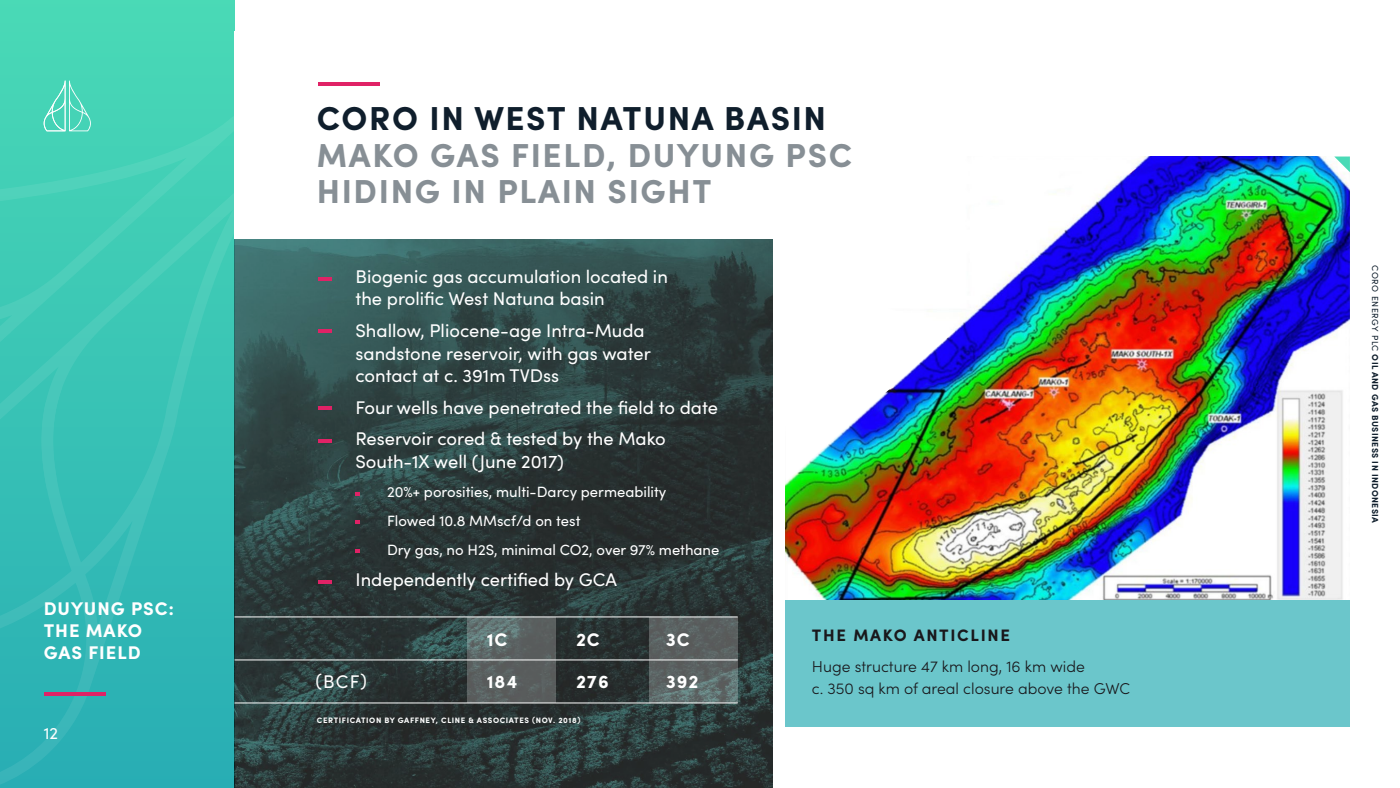
<style>
.page{position:relative;width:1400px;height:788px;background:#fff}
.page>*{position:absolute;margin:0;border:0;box-sizing:border-box;transform-origin:0 0}
.t1{font:700 33.25px/36.8px "Sofia Pro";letter-spacing:.05em;color:#878f95}
.t2{font:700 33.25px "Sofia Pro";letter-spacing:.05em;color:#0f1e2c}
.t3{font:18.38px/22.8px "Sofia Pro";color:#fff}
.t4{font:700 18.38px/22.1px "Sofia Pro";letter-spacing:.05em;color:#fff}
.t5{font:700 16.62px "Sofia Pro";letter-spacing:.1em;color:#19181c}
.t6{font:16.62px "Sofia Pro";color:#fff}
.t7{font:300 15.75px/21.9px "Sofia Pro";color:#19181c}
.t8{font:14.88px/28.9px "Sofia Pro";color:#fff}
.t9{font:700 8.75px "Sofia Pro";letter-spacing:.05em;color:#0f1e2c}
.t10{font:700 7.88px "Sofia Pro";letter-spacing:.075em;color:#fff}
.s1{font-weight:400}
</style>
<div class="page">
<div style="left:0;top:0;width:234px;height:788px;background:#46d4b6"></div>
<svg style="left:43px;top:117px;width:191px;height:29px"></svg>
<svg style="left:0;top:233px;width:235px;height:555px"></svg>
<svg style="left:0;top:388px;width:105px;height:150px;background:#38c0b5"></svg>
<hr style="left:44px;top:692px;width:62px;height:3px;background:#e02266">
<svg style="left:44px;top:80px;width:47px;height:51px"></svg>
<div style="left:786px;top:597px;width:564px;height:130px;background:#6bc6cb"></div>
<img style="left:235px;top:239px;width:538px;height:549px">
<hr style="left:318px;top:82px;width:62px;height:3px;background:#e02266">
<hr style="left:318px;top:277px;width:14px;height:3px;background:#e02266">
<hr style="left:318px;top:330px;width:14px;height:3px;background:#e02266">
<hr style="left:318px;top:406px;width:14px;height:3px;background:#e02266">
<hr style="left:318px;top:439px;width:14px;height:3px;background:#e02266">
<svg style="left:356px;top:492px;width:4px;height:3px"></svg>
<svg style="left:356px;top:520px;width:4px;height:3px"></svg>
<svg style="left:356px;top:549px;width:4px;height:3px"></svg>
<hr style="left:318px;top:580px;width:14px;height:3px;background:#e02266">
<svg style="left:467px;top:617px;width:89px;height:85px;background:#5d6565"></svg>
<svg style="left:649px;top:617px;width:89px;height:85px;background:#5e6666"></svg>
<hr style="left:235px;top:616px;width:503px;height:1px;background:#fff">
<hr style="left:235px;top:659px;width:503px;height:1px;background:#fff">
<hr style="left:235px;top:702px;width:503px;height:1px;background:#fff">
<img style="left:786px;top:156px;width:564px;height:443px">
<svg style="left:1334px;top:156px;width:16px;height:16px"></svg>
<img style="left:786px;top:273px;width:169px;height:208px">
<p class="t4" style="left:44px;top:596px;width:132px">DUYUNG PSC:<br>THE MAKO<br>GAS FIELD</p>
<p class="t6" style="left:44px;top:721px;width:16px">12</p>
<h1 class="t2" style="left:317px;top:93px;width:511px">CORO IN WEST NATUNA BASIN</h1>
<h1 class="t1" style="left:317px;top:134px;width:537px">MAKO GAS FIELD, DUYUNG PSC<br>HIDING IN PLAIN SIGHT</h1>
<p class="t3" style="left:356px;top:264px;width:314px">Biogenic gas accumulation located in the prolific West Natuna basin</p>
<p class="t3" style="left:356px;top:318px;width:297px">Shallow, Pliocene-age Intra-Muda sandstone reservoir, with gas water contact at c. 391m TVDss</p>
<p class="t3" style="left:356px;top:390px;width:364px;line-height:31.5px">Four wells have penetrated the field to date<br>Reservoir cored &amp; tested by the Mako</p>
<p class="t3" style="left:356px;top:449px;width:210px">South-1X well (June 2017)</p>
<p class="t8" style="left:387px;top:476px;width:334px">20%+ porosities, multi-Darcy permeability<br>Flowed 10.8 MMscf/d on test<br>Dry gas, no H2S, minimal CO2, over 97% methane</p>
<p class="t3" style="left:356px;top:567px;width:263px">Independently certified by GCA</p>
<p class="t3" style="left:315px;top:669px;width:53px">(BCF)</p>
<p class="t4" style="left:487px;top:627px;width:22px">1C</p>
<p class="t4" style="left:487px;top:669px;width:32px">184</p>
<p class="t4" style="left:576px;top:627px;width:25px">2C</p>
<p class="t4" style="left:576px;top:669px;width:34px">276</p>
<p class="t10" style="left:317px;top:714px;width:265px">CERTIFICATION BY GAFFNEY, CLINE &amp; ASSOCIATES (NOV. 2018)</p>
<p class="t4" style="left:666px;top:627px;width:25px">3C</p>
<p class="t4" style="left:666px;top:669px;width:34px">392</p>
<p class="t5" style="left:812px;top:622px;width:200px">THE MAKO ANTICLINE</p>
<p class="t7" style="left:812px;top:654px;width:320px">Huge structure 47 km long, 16 km wide<br>c. 350 sq km of areal closure above the GWC</p>
<p class="t9" style="left:1382px;top:265px;width:259px;rotate:90deg"><span class="s1">CORO ENERGY PLC</span> OIL AND GAS BUSINESS IN INDONESIA</p>
</div>
